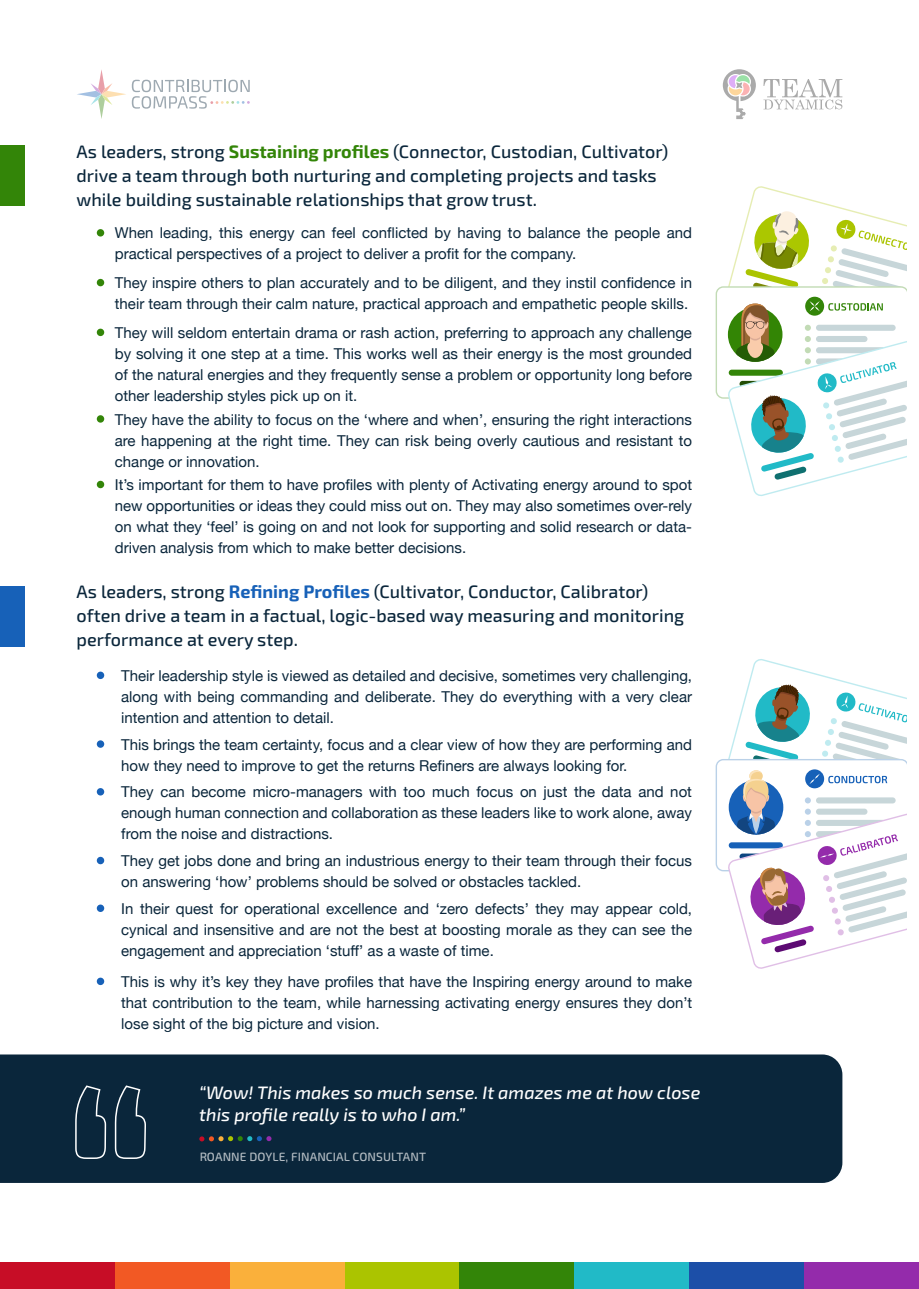
<style>
.page{position:relative;width:919px;height:1289px;background:#fff}
.page>*{position:absolute;margin:0;border:0;box-sizing:border-box;transform-origin:0 0}
.t1{font:500 18px/24px "Exo 2.0";color:#0a263b}
.t2{font:italic 500 18px/21.6px "Exo 2.0";color:#fff}
.t3{font:15px/21px "Helvetica Neue";color:#0a263b;text-align:justify}
.t4{font:500 12px "Exo 2.0";letter-spacing:.01em;color:#fff}
.s1{font-weight:700;color:#338508}
.s2{font-weight:700;color:#1761b8}
</style>
<div class="page">
<div style="left:0;top:1262px;width:115px;height:26px;background:#c70d26"></div>
<div style="left:115px;top:1262px;width:115px;height:26px;background:#f25924"></div>
<div style="left:230px;top:1262px;width:114px;height:26px;background:#fab03b"></div>
<div style="left:344px;top:1262px;width:115px;height:26px;background:#abc400"></div>
<div style="left:459px;top:1262px;width:115px;height:26px;background:#338508"></div>
<div style="left:574px;top:1262px;width:115px;height:26px;background:#21bac7"></div>
<div style="left:689px;top:1262px;width:115px;height:26px;background:#1c4fa8"></div>
<div style="left:804px;top:1262px;width:114px;height:26px;background:#942bab"></div>
<div style="left:97px;top:229px;width:7px;height:7px;background:#338508;border-radius:50%"></div>
<div style="left:97px;top:279px;width:7px;height:7px;background:#338508;border-radius:50%"></div>
<div style="left:97px;top:328px;width:7px;height:8px;background:#338508;border-radius:50%"></div>
<div style="left:97px;top:415px;width:7px;height:7px;background:#338508;border-radius:50%"></div>
<div style="left:97px;top:481px;width:7px;height:7px;background:#338508;border-radius:50%"></div>
<div style="left:97px;top:671px;width:7px;height:8px;background:#1761b8;border-radius:50%"></div>
<div style="left:97px;top:740px;width:7px;height:7px;background:#1761b8;border-radius:50%"></div>
<div style="left:97px;top:788px;width:7px;height:7px;background:#1761b8;border-radius:50%"></div>
<div style="left:97px;top:856px;width:7px;height:8px;background:#1761b8;border-radius:50%"></div>
<div style="left:97px;top:904px;width:7px;height:8px;background:#1761b8;border-radius:50%"></div>
<div style="left:97px;top:977px;width:7px;height:8px;background:#1761b8;border-radius:50%"></div>
<div style="left:0;top:146px;width:25px;height:60px;background:#338508"></div>
<div style="left:0;top:586px;width:25px;height:60px;background:#1761b8"></div>
<div style="left:0;top:1054px;width:842px;height:128px;background:#0a263b"></div>
<svg style="left:74px;top:1084px;width:73px;height:75px"></svg>
<svg style="left:199px;top:1136px;width:72px;height:5px"></svg>
<svg style="left:715px;top:186px;width:191px;height:310px"></svg>
<svg style="left:715px;top:659px;width:191px;height:310px"></svg>
<svg style="left:77px;top:70px;width:49px;height:49px"></svg>
<svg style="left:132px;top:80px;width:118px;height:29px"></svg>
<svg style="left:722px;top:69px;width:33px;height:50px"></svg>
<svg style="left:763px;top:79px;width:79px;height:30px"></svg>
<p class="t1" style="left:77px;top:140px;width:593px">As leaders, strong <span class="s1">Sustaining profiles</span> (Connector, Custodian, Cultivator) drive a team through both nurturing and completing projects and tasks while building sustainable relationships that grow trust.</p>
<p class="t3" style="left:115px;top:223px;width:578px">When leading, this energy can feel conflicted by having to balance the people and practical perspectives of a project to deliver a profit for the company.</p>
<p class="t3" style="left:115px;top:273px;width:578px">They inspire others to plan accurately and to be diligent, and they instil confidence in their team through their calm nature, practical approach and empathetic people skills.</p>
<p class="t3" style="left:115px;top:323px;width:578px">They will seldom entertain drama or rash action, preferring to approach any challenge by solving it one step at a time. This works well as their energy is the most grounded of the natural energies and they frequently sense a problem or opportunity long before other leadership styles pick up on it.</p>
<p class="t3" style="left:115px;top:409px;width:578px">They have the ability to focus on the ‘where and when’, ensuring the right interactions are happening at the right time. They can risk being overly cautious and resistant to change or innovation.</p>
<p class="t3" style="left:115px;top:475px;width:578px">It’s important for them to have profiles with plenty of Activating energy around to spot new opportunities or ideas they could miss out on. They may also sometimes over-rely on what they ‘feel’ is going on and not look for supporting and solid research or data&shy;driven analysis from which to make better decisions.</p>
<p class="t1" style="left:77px;top:580px;width:609px">As leaders, strong <span class="s2">Refining Profiles</span> (Cultivator, Conductor, Calibrator) often drive a team in a factual, logic-based way measuring and monitoring performance at every step.</p>
<p class="t3" style="left:121px;top:666px;width:572px">Their leadership style is viewed as detailed and decisive, sometimes very challenging, along with being commanding and deliberate. They do everything with a very clear intention and attention to detail.</p>
<p class="t3" style="left:121px;top:734px;width:572px">This brings the team certainty, focus and a clear view of how they are performing and how they need to improve to get the returns Refiners are always looking for.</p>
<p class="t3" style="left:121px;top:782px;width:572px">They can become micro-managers with too much focus on just the data and not enough human connection and collaboration as these leaders like to work alone, away from the noise and distractions.</p>
<p class="t3" style="left:121px;top:851px;width:572px">They get jobs done and bring an industrious energy to their team through their focus on answering ‘how’ problems should be solved or obstacles tackled.</p>
<p class="t3" style="left:121px;top:898px;width:572px">In their quest for operational excellence and ‘zero defects’ they may appear cold, cynical and insensitive and are not the best at boosting morale as they can see the engagement and appreciation ‘stuff’ as a waste of time.</p>
<p class="t3" style="left:121px;top:971px;width:572px">This is why it’s key they have profiles that have the Inspiring energy around to make that contribution to the team, while harnessing activating energy ensures they don’t lose sight of the big picture and vision.</p>
<p class="t2" style="left:199px;top:1082px;width:502px">“Wow! This makes so much sense. It amazes me at how close this profile really is to who I am.”</p>
<p class="t4" style="left:199px;top:1149px;width:228px">ROANNE DOYLE, FINANCIAL CONSULTANT</p>
</div>
